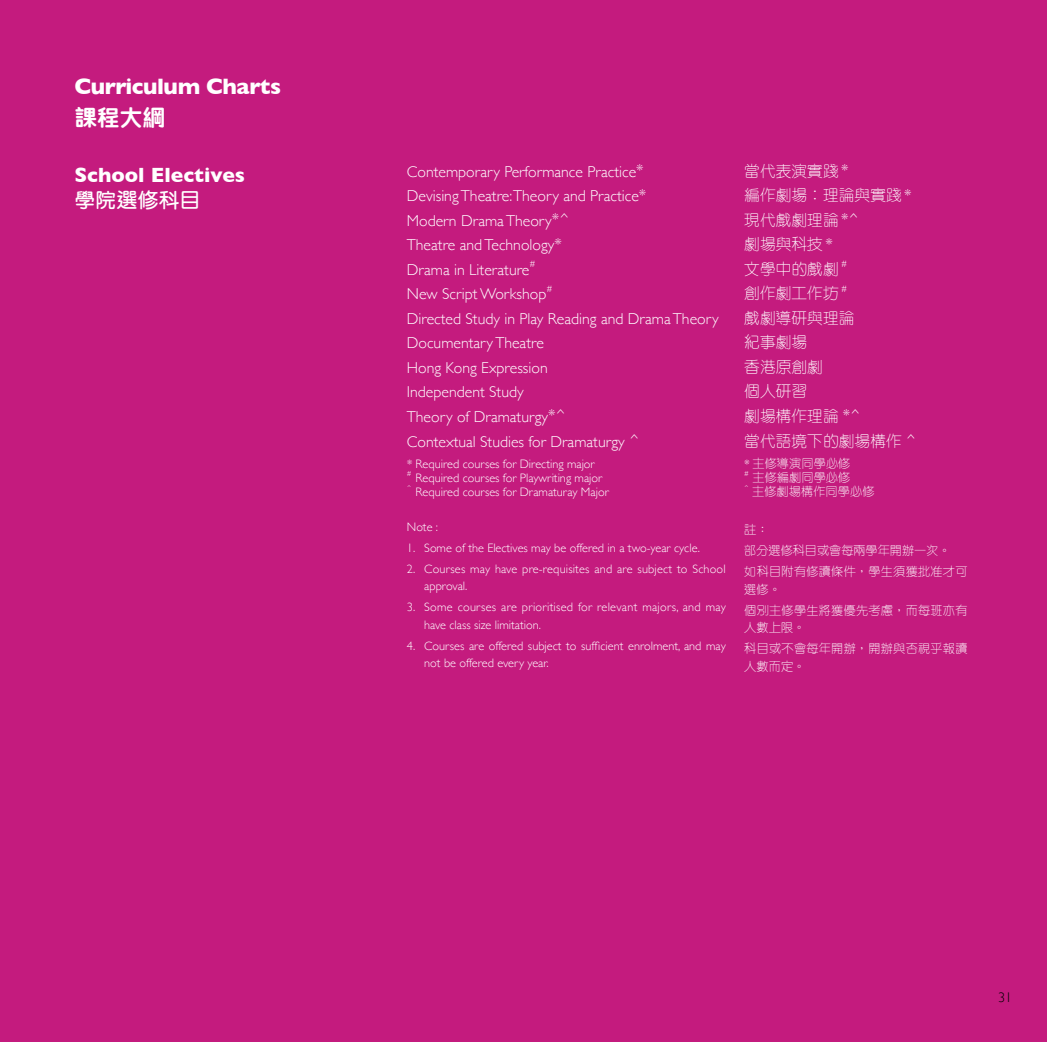
<style>
.page{position:relative;width:1047px;height:1042px;background:#c41b7e}
.page>*{position:absolute;margin:0;border:0;box-sizing:border-box;transform-origin:0 0}
.t1{font:700 22.75px "Gill Sans";letter-spacing:-.02em;color:#fff}
.t2{font:800 22.75px "M Yuen HK";color:#fff}
.t3{font:700 21px "Gill Sans";color:#fff}
.t4{font:600 21px "M Yuen HK";color:#fff}
.t5{font:300 15.75px/24.5px "Gill Sans";color:#fff}
.t6{font:300 15.75px/24.5px "M Yuen HK";color:#fff}
.t7{font:300 14px "Gill Sans";color:#000}
.t8{font:300 12.25px/17.5px "Gill Sans";color:#fff}
.t9{font:300 12.25px/21px "M Yuen HK";letter-spacing:.005em;color:#fff}
.t10{font:300 12.25px/17.5px "Gill Sans";letter-spacing:.02em;color:#fff}
.t11{font:300 9.1px "Gill Sans";color:#fff}
.t12{font:300 7.17px "Gill Sans";color:#fff}
.s1{font-family:"Gill Sans"}
</style>
<div class="page">
<h1 class="t1" style="left:74px;top:68px;width:208px">Curriculum Charts</h1>
<h1 class="t2" style="left:74px;top:106px;width:92px">課程大綱</h1>
<h2 class="t3" style="left:74px;top:158px;width:172px">School Electives</h2>
<h2 class="t4" style="left:74px;top:190px;width:127px">學院選修科目</h2>
<p class="t5" style="left:407px;top:159px;width:241px">Contemporary Performance Practice*<br>Devising Theatre:Theory and Practice*<br>Modern Drama Theory*^<br>Theatre and Technology*<br>Drama in Literature</p>
<p class="t11" style="left:529px;top:257px;width:8px">#</p>
<p class="t5" style="left:407px;top:281px;width:141px">New Script Workshop</p>
<p class="t11" style="left:546px;top:281px;width:8px">#</p>
<p class="t5" style="left:407px;top:306px;width:313px">Directed Study in Play Reading and Drama Theory<br>Documentary Theatre<br>Hong Kong Expression<br>Independent Study<br>Theory of Dramaturgy*^<br>Contextual Studies for Dramaturgy ^</p>
<p class="t8" style="left:407px;top:454px;width:189px">* Required courses for Directing major</p>
<p class="t12" style="left:407px;top:468px;width:6px">#</p>
<p class="t8" style="left:416px;top:468px;width:188px">Required courses for Playwriting major</p>
<p class="t12" style="left:407px;top:482px;width:6px">^</p>
<p class="t8" style="left:416px;top:482px;width:195px">Required courses for Dramaturay Major</p>
<p class="t8" style="left:407px;top:517px;width:33px">Note :</p>
<p class="t8" style="left:407px;top:538px;width:295px">1. Some of the Electives may be offered in a two-year cycle.</p>
<p class="t8" style="left:424px;top:559px;width:303px;text-indent:-17px">2. Courses may have pre-requisites and are subject to School approval.</p>
<p class="t10" style="left:424px;top:598px;width:303px;text-indent:-17px">3. Some courses are prioritised for relevant majors, and may have class size limitation.</p>
<p class="t8" style="left:424px;top:636px;width:303px;text-indent:-17px">4. Courses are offered subject to sufficient enrolment, and may not be offered every year.</p>
<p class="t6" style="left:744px;top:158px;width:169px">當代表演實踐<span class="s1">*<br></span>編作劇場︰理論與實踐<span class="s1">*</span>現代戲劇理論<span class="s1">*^<br></span>劇場與科技<span class="s1">*<br></span>文學中的戲劇</p>
<p class="t11" style="left:841px;top:257px;width:8px">#</p>
<p class="t6" style="left:744px;top:280px;width:96px">創作劇工作坊</p>
<p class="t11" style="left:841px;top:281px;width:8px">#</p>
<p class="t6" style="left:744px;top:305px;width:173px">戲劇導研與理論<br>紀事劇場<br>香港原創劇<br>個人研習<br>劇場構作理論 <span class="s1">*^<br></span>當代語境下的劇場構作 <span class="s1">^</span></p>
<p class="t9" style="left:744px;top:452px;width:108px"><span class="s1">*</span> 主修導演同學必修</p>
<p class="t12" style="left:744px;top:468px;width:6px">#</p>
<p class="t9" style="left:752px;top:466px;width:99px">主修編劇同學必修</p>
<p class="t12" style="left:744px;top:482px;width:6px">^</p>
<p class="t9" style="left:752px;top:480px;width:124px">主修劇場構作同學必修</p>
<p class="t9" style="left:744px;top:519px;width:225px">註：<br>部分選修科目或會每兩學年開辦一次。<br>如科目附有修讀條件，學生須獲批准才可</p>
<p class="t9" style="left:744px;top:578px;width:225px">選修。<br>個別主修學生將獲優先考慮，而每班亦有</p>
<p class="t9" style="left:744px;top:617px;width:225px">人數上限。<br>科目或不會每年開辦，開辦與否視乎報讀</p>
<p class="t9" style="left:744px;top:655px;width:63px">人數而定。</p>
<p class="t7" style="left:998px;top:986px;width:15px">31</p>
</div>
